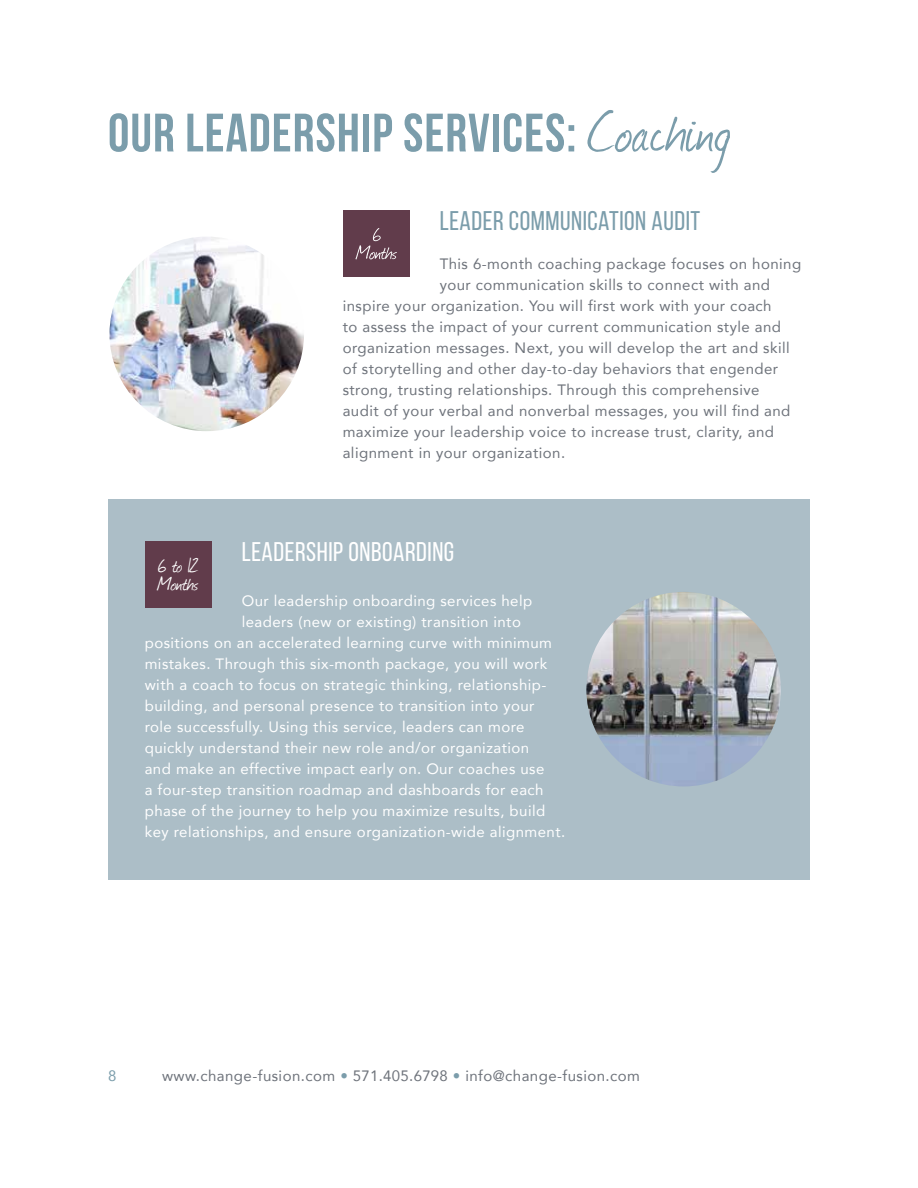
<style>
.page{position:relative;width:918px;height:1188px;background:#fff}
.page>*{position:absolute;margin:0;border:0;box-sizing:border-box;transform-origin:0 0}
.t1{font:700 54px "Bebas Neue";letter-spacing:.02em;color:#7b9dab}
.t2{font:27px "Bebas Neue";letter-spacing:.02em;color:#7b9dab}
.t3{font:27px "Bebas Neue";letter-spacing:.02em;color:#fff}
.t4{font:22.5px/18px "Journal";letter-spacing:-.025em;color:#fff}
.t5{font:15px "Avenir";letter-spacing:.03em;color:#fff}
.t6{font:15px "Avenir";letter-spacing:.03em;color:#6e737b}
.t7{font:15px "Avenir";color:#7b9dab}
.s1{font-family:"Journal";font-weight:400;font-size:66px}
.s2{color:#7b9dab}
</style>
<div class="page">
<div style="left:109px;top:499px;width:701px;height:380px;background:#acbec7"></div>
<img style="left:110px;top:237px;width:194px;height:194px;border-radius:97px">
<img style="left:586px;top:592px;width:195px;height:194px;border-radius:97px">
<div style="left:343px;top:210px;width:67px;height:67px;background:#613c4b"></div>
<svg style="left:355px;top:228px;width:42px;height:31px"></svg>
<div style="left:145px;top:541px;width:67px;height:67px;background:#613c4b"></div>
<h1 class="t1" style="left:108px;top:103px;width:624px">OUR LEADERSHIP SERVICES: <span class="s1">Coaching</span></h1>
<h2 class="t2" style="left:440px;top:207px;width:262px">LEADER COMMUNICATION AUDIT</h2>
<h3 class="t4" style="left:157px;top:556px;width:43px">6 to 12<br>Months</h3>
<p class="t6" style="left:440px;top:251px;width:363px">This 6-month coaching package focuses on honing</p>
<p class="t6" style="left:440px;top:272px;width:332px">your communication skills to connect with and</p>
<p class="t6" style="left:343px;top:293px;width:430px">inspire your organization. You will first work with your coach</p>
<p class="t6" style="left:343px;top:314px;width:440px">to assess the impact of your current communication style and</p>
<p class="t6" style="left:343px;top:335px;width:449px">organization messages. Next, you will develop the art and skill</p>
<p class="t6" style="left:343px;top:356px;width:437px">of storytelling and other day-to-day behaviors that engender</p>
<p class="t6" style="left:343px;top:377px;width:418px">strong, trusting relationships. Through this comprehensive</p>
<p class="t6" style="left:343px;top:398px;width:449px">audit of your verbal and nonverbal messages, you will find and</p>
<p class="t6" style="left:343px;top:419px;width:433px">maximize your leadership voice to increase trust, clarity, and</p>
<p class="t6" style="left:343px;top:440px;width:224px">alignment in your organization.</p>
<h2 class="t3" style="left:242px;top:537px;width:214px">LEADERSHIP ONBOARDING</h2>
<p class="t5" style="left:242px;top:589px;width:292px">Our leadership onboarding services help</p>
<p class="t5" style="left:242px;top:610px;width:281px">leaders (new or existing) transition into</p>
<p class="t5" style="left:145px;top:631px;width:409px">positions on an accelerated learning curve with minimum</p>
<p class="t5" style="left:145px;top:652px;width:404px">mistakes. Through this six-month package, you will work</p>
<p class="t5" style="left:145px;top:673px;width:403px">with a coach to focus on strategic thinking, relationship-</p>
<p class="t5" style="left:145px;top:694px;width:391px">building, and personal presence to transition into your</p>
<p class="t5" style="left:145px;top:715px;width:381px">role successfully. Using this service, leaders can more</p>
<p class="t5" style="left:145px;top:736px;width:386px">quickly understand their new role and/or organization</p>
<p class="t5" style="left:145px;top:757px;width:401px">and make an effective impact early on. Our coaches use</p>
<p class="t5" style="left:145px;top:778px;width:400px">a four-step transition roadmap and dashboards for each</p>
<p class="t5" style="left:145px;top:799px;width:402px">phase of the journey to help you maximize results, build</p>
<p class="t5" style="left:145px;top:820px;width:422px">key relationships, and ensure organization-wide alignment.</p>
<p class="t7" style="left:108px;top:1063px;width:10px">8</p>
<p class="t6" style="left:162px;top:1063px;width:480px">www.change-fusion.com <span class="s2">•</span> 571.405.6798 <span class="s2">•</span> info@change-fusion.com</p>
</div>
